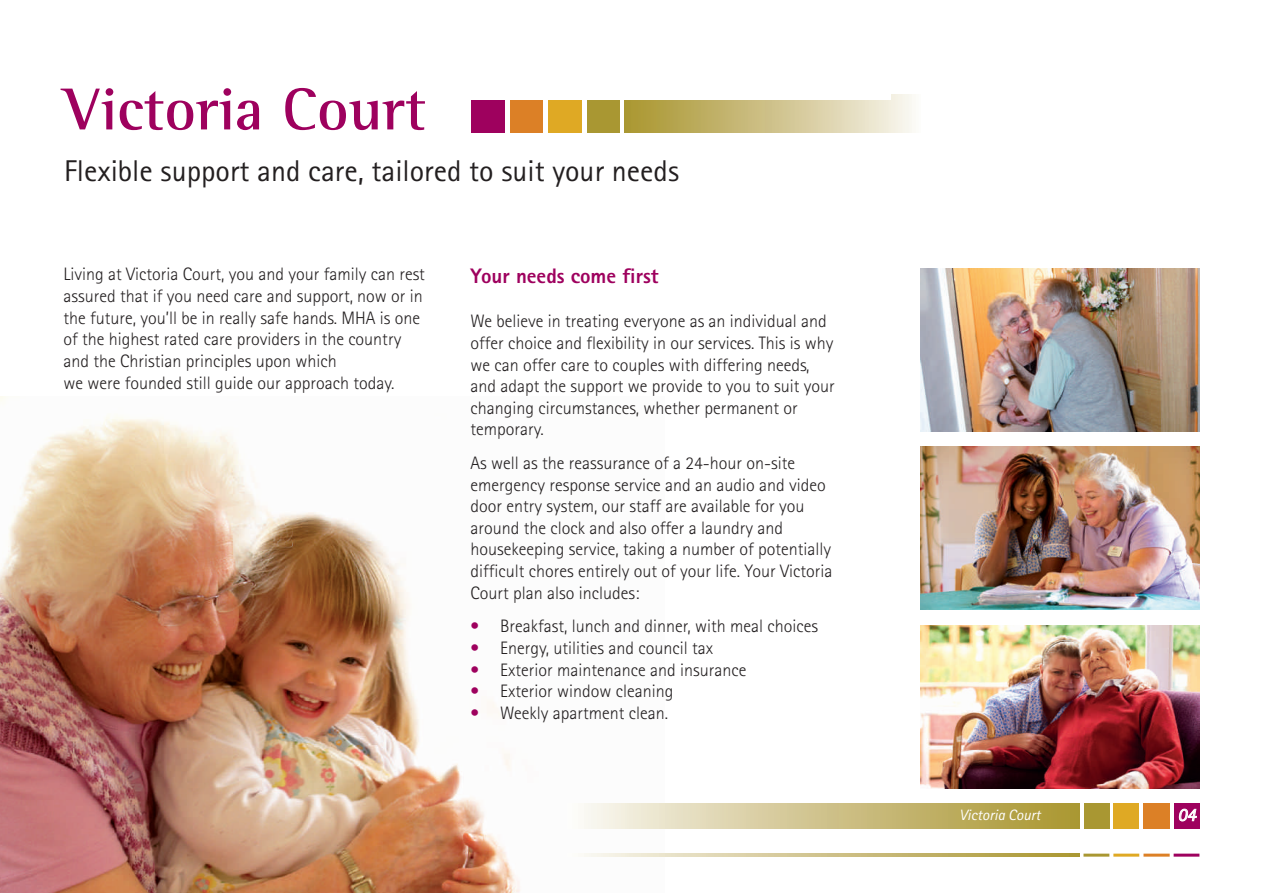
<style>
.page{position:relative;width:1263px;height:893px;background:#fff}
.page>*{position:absolute;margin:0;border:0;box-sizing:border-box;transform-origin:0 0}
.t1{font:700 60.6px "Rotis Semi Serif";color:#9e015e}
.t2{font:30px "Rotis Sans Serif";color:#231f20}
.t3{font:800 21px "Rotis Sans Serif";color:#9e015e}
.t4{font:300 18px/21.6px "Rotis Sans Serif";color:#231f20}
.t5{font:italic 18px "Rotis Sans Serif";color:#fff}
.t6{font:italic 15px "Rotis Sans Serif";color:#fff}
.s1{color:#9e015e}
</style>
<div class="page">
<img style="left:0;top:396px;width:664px;height:496px">
<img style="left:920px;top:446px;width:279px;height:163px">
<img style="left:920px;top:268px;width:279px;height:163px">
<img style="left:920px;top:625px;width:279px;height:163px">
<div style="left:1113px;top:803px;width:26px;height:25px;background:#dfa924"></div>
<div style="left:1083px;top:803px;width:26px;height:25px;background:#a99732"></div>
<div style="left:1143px;top:803px;width:26px;height:25px;background:#dc8026"></div>
<div style="left:1173px;top:803px;width:26px;height:25px;background:#9e015e"></div>
<svg style="left:1178px;top:808px;width:18px;height:13px"></svg>
<hr style="left:1083px;top:853px;width:26px;height:3px;background:#a99732">
<hr style="left:1113px;top:853px;width:26px;height:3px;background:#dfa924">
<hr style="left:1143px;top:853px;width:26px;height:3px;background:#dc8026">
<hr style="left:1173px;top:853px;width:26px;height:3px;background:#9e015e">
<div style="left:567px;top:803px;width:512px;height:25px;background:linear-gradient(to right,#faf7f3,#a8932c)"></div>
<svg style="left:567px;top:853px;width:512px;height:3px;background:#d0c58f"></svg>
<div style="left:510px;top:100px;width:33px;height:33px;background:#dc8026"></div>
<div style="left:471px;top:100px;width:33px;height:33px;background:#9e015e"></div>
<div style="left:548px;top:100px;width:33px;height:33px;background:#dfa924"></div>
<div style="left:625px;top:100px;width:295px;height:33px;background:linear-gradient(to right,#a8932b,#f9f6f1)"></div>
<div style="left:587px;top:100px;width:32px;height:33px;background:#a99732"></div>
<h1 class="t1" style="left:63px;top:89px;width:364px">Victoria Court</h1>
<h2 class="t2" style="left:64px;top:160px;width:616px">Flexible support and care, tailored to suit your needs</h2>
<p class="t4" style="left:63px;top:265px;width:363px">Living at Victoria Court, you and your family can rest assured that if you need care and support, now or in the future, you’ll be in really safe hands. MHA is one of the highest rated care providers in the country and the Christian principles upon which<br>we were founded still guide our approach today.</p>
<p class="t3" style="left:470px;top:268px;width:190px">Your needs come first</p>
<p class="t4" style="left:470px;top:312px;width:365px">We believe in treating everyone as an individual and offer choice and flexibility in our services. This is why we can offer care to couples with differing needs, and adapt the support we provide to you to suit your changing circumstances, whether permanent or temporary.</p>
<p class="t4" style="left:470px;top:454px;width:363px">As well as the reassurance of a 24-hour on-site emergency response service and an audio and video door entry system, our staff are available for you around the clock and also offer a laundry and housekeeping service, taking a number of potentially difficult chores entirely out of your life. Your Victoria Court plan also includes:</p>
<p class="t4" style="left:470px;top:617px;width:349px"><span class="s1">•</span> Breakfast, lunch and dinner, with meal choices</p>
<p class="t4" style="left:470px;top:638px;width:244px"><span class="s1">•</span> Energy, utilities and council tax</p>
<p class="t4" style="left:470px;top:660px;width:277px"><span class="s1">•</span> Exterior maintenance and insurance</p>
<p class="t4" style="left:470px;top:682px;width:204px"><span class="s1">•</span> Exterior window cleaning</p>
<p class="t4" style="left:470px;top:703px;width:199px"><span class="s1">•</span> Weekly apartment clean.</p>
<p class="t6" style="left:959px;top:809px;width:83px">Victoria Court</p>
<p class="t5" style="left:1177px;top:808px;width:19px">04</p>
</div>
